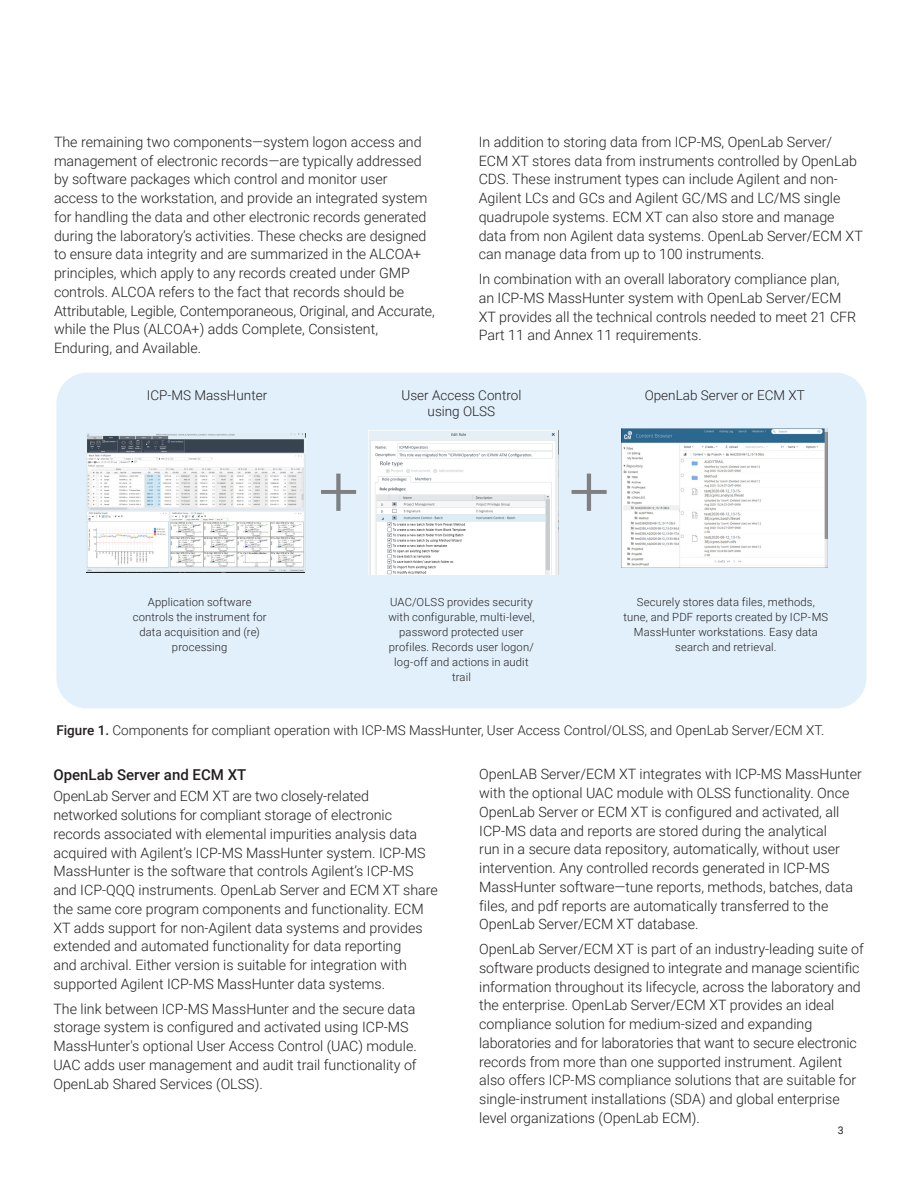
<style>
.page{position:relative;width:918px;height:1188px;background:#fff}
.page>*{position:absolute;margin:0;border:0;box-sizing:border-box;transform-origin:0 0}
.Table_caption{font:300 72px "Roboto";color:#7e8083}
.DATA_subhead{font:500 15px "Roboto";color:#231f20}
.DATA_text_black{font:300 14.25px/18.8px "Roboto";color:#231f20}
.DATA_photo_caption{font:300 13.5px/16.5px "Roboto";color:#231f20;text-align:center}
.Figure_caption{font:300 11.25px/15px "Roboto";letter-spacing:.01em;color:#231f20;text-align:center}
.t1{font:10.5px "Roboto";color:#231f20}
.s1{font-weight:500}
</style>
<div class="page">
<div style="left:56px;top:373px;width:810px;height:335px;background:#e1f0fb;border-radius:31px"></div>
<img style="left:622px;top:429px;width:206px;height:138px">
<img style="left:87px;top:433px;width:218px;height:140px">
<img style="left:368px;top:430px;width:190px;height:144px">
<p class="DATA_text_black" style="left:54px;top:132px;width:382px">The remaining two components—system logon access and management of electronic records—are typically addressed by software packages which control and monitor user access to the workstation, and provide an integrated system for handling the data and other electronic records generated during the laboratory’s activities. These checks are designed to ensure data integrity and are summarized in the ALCOA+ principles, which apply to any records created under GMP controls. ALCOA refers to the fact that records should be Attributable, Legible, Contemporaneous, Original, and Accurate, while the Plus (ALCOA+) adds Complete, Consistent, Enduring, and Available.</p>
<p class="DATA_text_black" style="left:479px;top:132px;width:386px">In addition to storing data from ICP-MS, OpenLab Server/ ECM XT stores data from instruments controlled by OpenLab CDS. These instrument types can include Agilent and non-Agilent LCs and GCs and Agilent GC/MS and LC/MS single quadrupole systems. ECM XT can also store and manage data from non Agilent data systems. OpenLab Server/ECM XT can manage data from up to 100 instruments.</p>
<p class="DATA_text_black" style="left:479px;top:269px;width:379px">In combination with an overall laboratory compliance plan, an ICP-MS MassHunter system with OpenLab Server/ECM XT provides all the technical controls needed to meet 21 CFR Part 11 and Annex 11 requirements.</p>
<p class="DATA_photo_caption" style="left:147px;top:386px;width:122px">ICP-MS MassHunter</p>
<p class="DATA_photo_caption" style="left:402px;top:386px;width:121px">User Access Control using OLSS</p>
<p class="DATA_photo_caption" style="left:645px;top:386px;width:162px">OpenLab Server or ECM XT</p>
<p class="Table_caption" style="left:318px;top:440px;width:42px">+</p>
<p class="Table_caption" style="left:569px;top:440px;width:42px">+</p>
<p class="Figure_caption" style="left:133px;top:595px;width:135px">Application software controls the instrument for data acquisition and (re) processing</p>
<p class="Figure_caption" style="left:388px;top:595px;width:148px">UAC/OLSS provides security with configurable, multi-level, password protected user profiles. Records user logon/ log-off and actions in audit trail</p>
<p class="Figure_caption" style="left:624px;top:594px;width:206px">Securely stores data files, methods, tune, and PDF reports created by ICP-MS MassHunter workstations. Easy data search and retrieval.</p>
<p class="DATA_photo_caption" style="left:56px;top:721px;width:769px"><span class="s1">Figure 1.</span> Components for compliant operation with ICP-MS MassHunter, User Access Control/OLSS, and OpenLab Server/ECM XT.</p>
<p class="DATA_subhead" style="left:53px;top:764px;width:194px">OpenLab Server and ECM XT</p>
<p class="DATA_text_black" style="left:53px;top:786px;width:386px">OpenLab Server and ECM XT are two closely-related<br>networked solutions for compliant storage of electronic records associated with elemental impurities analysis data acquired with Agilent’s ICP‑MS MassHunter system. ICP-MS MassHunter is the software that controls Agilent’s ICP-MS and ICP-QQQ instruments. OpenLab Server and ECM XT share the same core program components and functionality. ECM XT adds support for non-Agilent data systems and provides extended and automated functionality for data reporting<br>and archival. Either version is suitable for integration with supported Agilent ICP-MS MassHunter data systems.</p>
<p class="DATA_text_black" style="left:53px;top:999px;width:365px">The link between ICP-MS MassHunter and the secure data storage system is configured and activated using ICP-MS MassHunter's optional User Access Control (UAC) module.<br>UAC adds user management and audit trail functionality of OpenLab Shared Services (OLSS).</p>
<p class="DATA_text_black" style="left:479px;top:764px;width:384px">OpenLAB Server/ECM XT integrates with ICP-MS MassHunter with the optional UAC module with OLSS functionality. Once OpenLab Server or ECM XT is configured and activated, all ICP-MS data and reports are stored during the analytical<br>run in a secure data repository, automatically, without user intervention. Any controlled records generated in ICP-MS MassHunter software—tune reports, methods, batches, data files, and pdf reports are automatically transferred to the OpenLab Server/ECM XT database.</p>
<p class="DATA_text_black" style="left:479px;top:939px;width:386px">OpenLab Server/ECM XT is part of an industry-leading suite of software products designed to integrate and manage scientific information throughout its lifecycle, across the laboratory and the enterprise. OpenLab Server/ECM XT provides an ideal compliance solution for medium-sized and expanding laboratories and for laboratories that want to secure electronic records from more than one supported instrument. Agilent also offers ICP-MS compliance solutions that are suitable for single-instrument installations (SDA) and global enterprise level organizations (OpenLab ECM).</p>
<p class="t1" style="left:838px;top:1123px;width:7px">3</p>
</div>
